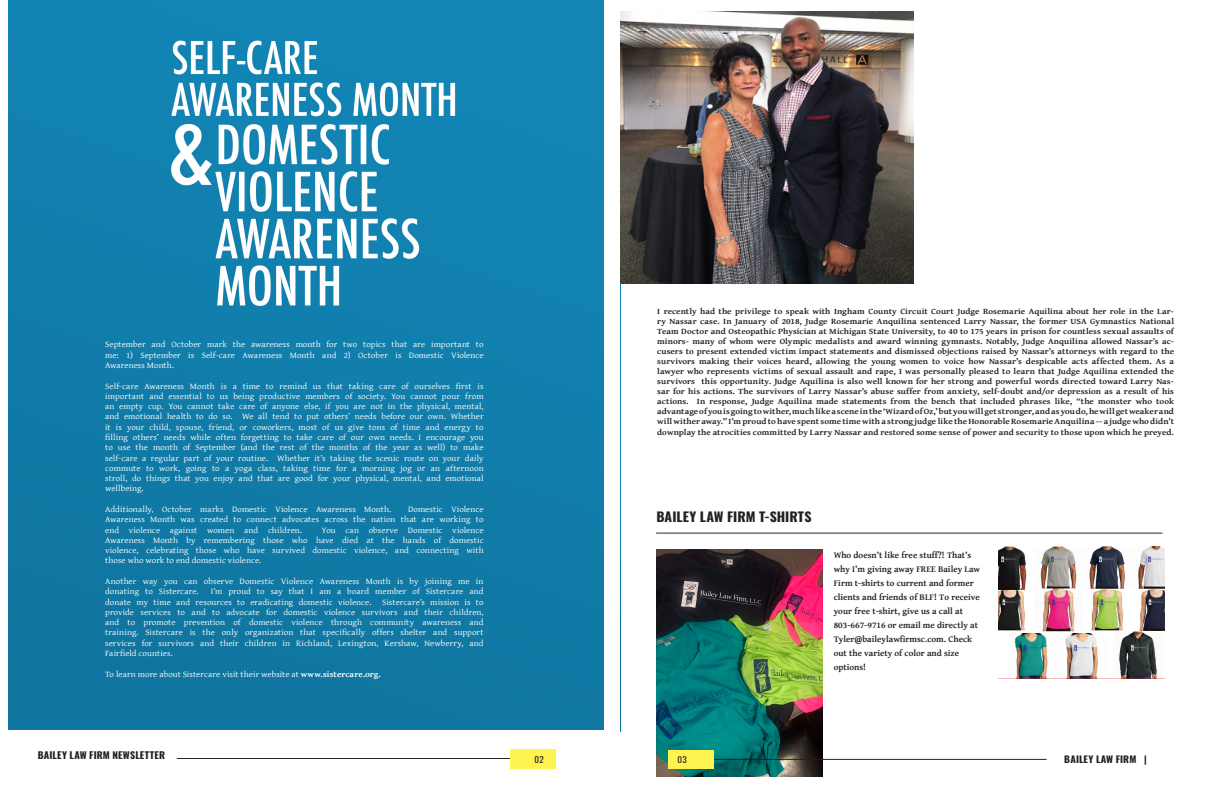
<style>
.page{position:relative;width:1224px;height:792px;background:#fff}
.page>*{position:absolute;margin:0;border:0;box-sizing:border-box;transform-origin:0 0}
.t1{font:700 13px "Oswald";letter-spacing:.005em;color:#231f20;scale:1.07 1}
.t2{font:700 9.5px "Oswald";letter-spacing:.015em;color:#231f20;scale:1.05 1}
.t3{font:700 9.3px "Oswald";letter-spacing:.015em;color:#231f20;scale:1.08 1}
.t4{font:700 9px/14px "Gentium Basic";color:#231f20}
.t5{font:8.6px/10.3px "Gentium Basic";letter-spacing:.005em;color:#fff;text-align:justify;scale:1.05 1}
.t6{font:8.6px "Oswald";color:#231f20;scale:1.05 1}
.t7{font:700 8.3px/10px "Gentium Basic";letter-spacing:.005em;color:#231f20;text-align:justify;scale:1.08 1}
.t8{font:8.3px "Oswald";color:#231f20;scale:1.08 1}
.s1{font-weight:700}
</style>
<div class="page">
<img style="left:8px;top:0;width:595px;height:730px">
<hr style="left:177px;top:758px;width:378px;height:1px;background:#231f20">
<div style="left:510px;top:749px;width:45px;height:19px;background:#fff34f"></div>
<img style="left:620px;top:283px;width:1px;height:448px">
<hr style="left:656px;top:533px;width:506px;height:1px;background:#231f20">
<img style="left:656px;top:549px;width:166px;height:227px">
<img style="left:998px;top:546px;width:167px;height:133px">
<img style="left:620px;top:12px;width:294px;height:271px">
<hr style="left:668px;top:759px;width:379px;height:1px;background:#231f20">
<div style="left:668px;top:750px;width:46px;height:19px;background:#fff34f"></div>
<p class="t5" style="left:105px;top:339px;width:362px">September and October mark the awareness month for two topics that are important to me: 1) September is Self-care Awareness Month and 2) October is Domestic Violence Awareness Month.</p>
<p class="t5" style="left:105px;top:380px;width:362px">Self-care Awareness Month is a time to remind us that taking care of ourselves first is important and essential to us being productive members of society. You cannot pour from an empty cup. You cannot take care of anyone else, if you are not in the physical, mental, and emotional health to do so. We all tend to put others’ needs before our own. Whether it is your child, spouse, friend, or coworkers, most of us give tons of time and energy to filling others’ needs while often forgetting to take care of our own needs. I encourage you to use the month of September (and the rest of the months of the year as well) to make self-care a regular part of your routine. Whether it’s taking the scenic route on your daily commute to work, going to a yoga class, taking time for a morning jog or an afternoon stroll, do things that you enjoy and that are good for your physical, mental, and emotional wellbeing.</p>
<p class="t5" style="left:105px;top:504px;width:274px">Additionally, October marks Domestic Violence Awareness Month.</p>
<p class="t5" style="left:105px;top:504px;width:362px;text-indent:303px">Domestic Violence Awareness Month was created to connect advocates across the nation that are working to end violence against women and children.</p>
<p class="t5" style="left:105px;top:524px;width:362px;text-indent:216px">You can observe Domestic violence Awareness Month by remembering those who have died at the hands of domestic violence, celebrating those who have survived domestic violence, and connecting with those who work to end domestic violence.</p>
<p class="t5" style="left:105px;top:576px;width:362px">Another way you can observe Domestic Violence Awareness Month is by joining me in donating to Sistercare.</p>
<p class="t5" style="left:105px;top:586px;width:362px;text-indent:106px">I’m proud to say that I am a board member of Sistercare and donate my time and resources to eradicating domestic violence. Sistercare’s mission is to provide services to and to advocate for domestic violence survivors and their children, and to promote prevention of domestic violence through community awareness and training. Sistercare is the only organization that specifically offers shelter and support services for survivors and their children in Richland, Lexington, Kershaw, Newberry, and Fairfield counties.</p>
<p class="t5" style="left:105px;top:668px;width:264px">To learn more about Sistercare visit their website at <span class="s1">www.sistercare.org.</span></p>
<p class="t2" style="left:38px;top:751px;width:123px">BAILEY LAW FIRM NEWSLETTER</p>
<p class="t6" style="left:535px;top:752px;width:10px">02</p>
<p class="t7" style="left:657px;top:306px;width:480px">I recently had the privilege to speak with Ingham County Circuit Court Judge Rosemarie Aquilina about her role in the Lar&shy;ry Nassar case. In January of 2018, Judge Rosemarie Anquilina sentenced Larry Nassar, the former USA Gymnastics National Team Doctor and Osteopathic Physician at Michigan State University, to 40 to 175 years in prison for countless sexual assaults of minors- many of whom were Olympic medalists and award winning gymnasts. Notably, Judge Anquilina allowed Nassar’s ac&shy;cusers to present extended victim impact statements and dismissed objections raised by Nassar’s attorneys with regard to the survivors making their voices heard, allowing the young women to voice how Nassar’s despicable acts affected them. As a lawyer who represents victims of sexual assault and rape, I was personally pleased to learn that Judge Aquilina extended the survivors this opportunity. Judge Aquilina is also well known for her strong and powerful words directed toward Larry Nas&shy;sar for his actions. The survivors of Larry Nassar’s abuse suffer from anxiety, self-doubt and/or depression as a result of his actions. In response, Judge Aquilina made statements from the bench that included phrases like, “the monster who took advantage of you is going to wither, much like a scene in the ‘Wizard of Oz,’ but you will get stronger, and as you do, he will get weaker and will wither away.” I’m proud to have spent some time with a strong judge like the Honorable Rosemarie Anquilina -- a judge who didn’t downplay the atrocities committed by Larry Nassar and restored some sense of power and security to those upon which he preyed.</p>
<h1 class="t1" style="left:656px;top:510px;width:147px">BAILEY LAW FIRM T-SHIRTS</h1>
<p class="t4" style="left:834px;top:548px;width:139px">Who doesn’t like free stuff?! That’s</p>
<p class="t4" style="left:834px;top:562px;width:148px">why I’m giving away FREE Bailey Law<br>Firm t-shirts to current and former clients and friends of BLF! To receive your free t-shirt, give us a call at<br>803-667-9716 or email me directly at<br>Tyler@baileylawfirmsc.com. Check out the variety of color and size options!</p>
<p class="t8" style="left:677px;top:753px;width:10px">03</p>
<p class="t3" style="left:1064px;top:755px;width:78px">BAILEY LAW FIRM |</p>
</div>
